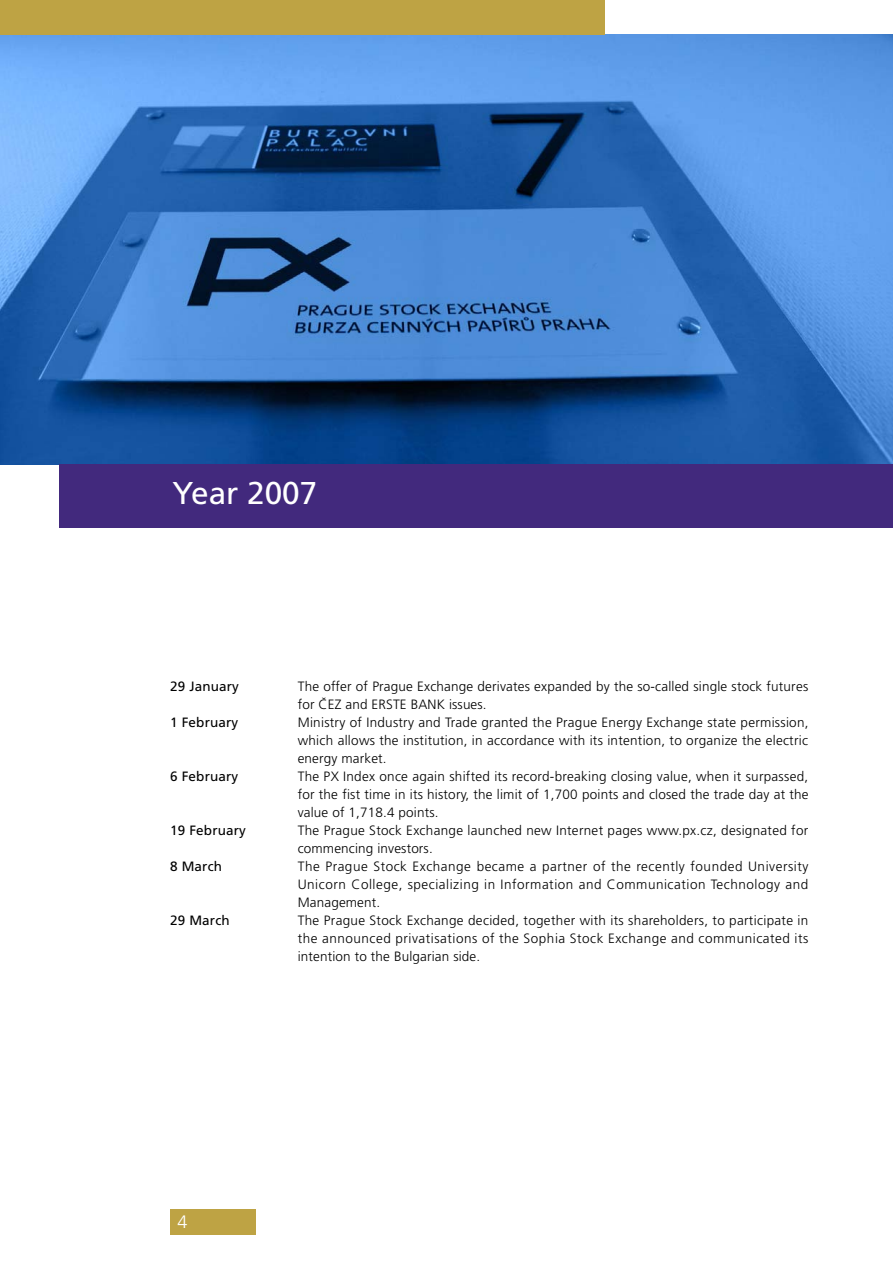
<style>
.page{position:relative;width:893px;height:1262px;background:#fff}
.page>*{position:absolute;margin:0;border:0;box-sizing:border-box;transform-origin:0 0}
.t1{font:31.5px "Frutiger CE";color:#fff}
.t2{font:300 18px "Frutiger CE";color:#fff}
.t3{font:300 13.5px/18px "Frutiger CE";letter-spacing:.015em;color:#000;text-align:justify}
.t4{font:13.5px "Frutiger CE";letter-spacing:.01em;color:#000}
</style>
<div class="page">
<img style="left:0;top:34px;width:892px;height:431px">
<div style="left:0;top:0;width:604px;height:34px;background:#bea344"></div>
<div style="left:60px;top:464px;width:832px;height:63px;background:#42297d"></div>
<div style="left:170px;top:1209px;width:85px;height:25px;background:#bea344"></div>
<h1 class="t1" style="left:172px;top:478px;width:146px">Year 2007</h1>
<p class="t4" style="left:170px;top:679px;width:70px">29 January</p>
<p class="t3" style="left:298px;top:677px;width:512px">The offer of Prague Exchange derivates expanded by the so-called single stock futures for ČEZ and ERSTE BANK issues.</p>
<p class="t4" style="left:170px;top:715px;width:70px">1 February</p>
<p class="t3" style="left:298px;top:713px;width:512px">Ministry of Industry and Trade granted the Prague Energy Exchange state permission, which allows the institution, in accordance with its intention, to organize the electric energy market.</p>
<p class="t4" style="left:170px;top:769px;width:70px">6 February</p>
<p class="t3" style="left:298px;top:767px;width:512px">The PX Index once again shifted its record-breaking closing value, when it surpassed, for the fist time in its history, the limit of 1,700 points and closed the trade day at the value of 1,718.4 points.</p>
<p class="t4" style="left:170px;top:823px;width:77px">19 February</p>
<p class="t3" style="left:298px;top:821px;width:512px">The Prague Stock Exchange launched new Internet pages www.px.cz, designated for commencing investors.</p>
<p class="t4" style="left:170px;top:859px;width:53px">8 March</p>
<p class="t3" style="left:298px;top:857px;width:512px">The Prague Stock Exchange became a partner of the recently founded University Unicorn College, specializing in Information and Communication Technology and Management.</p>
<p class="t4" style="left:170px;top:913px;width:61px">29 March</p>
<p class="t3" style="left:298px;top:911px;width:512px">The Prague Stock Exchange decided, together with its shareholders, to participate in the announced privatisations of the Sophia Stock Exchange and communicated its intention to the Bulgarian side.</p>
<h2 class="t2" style="left:178px;top:1212px;width:12px">4</h2>
</div>
